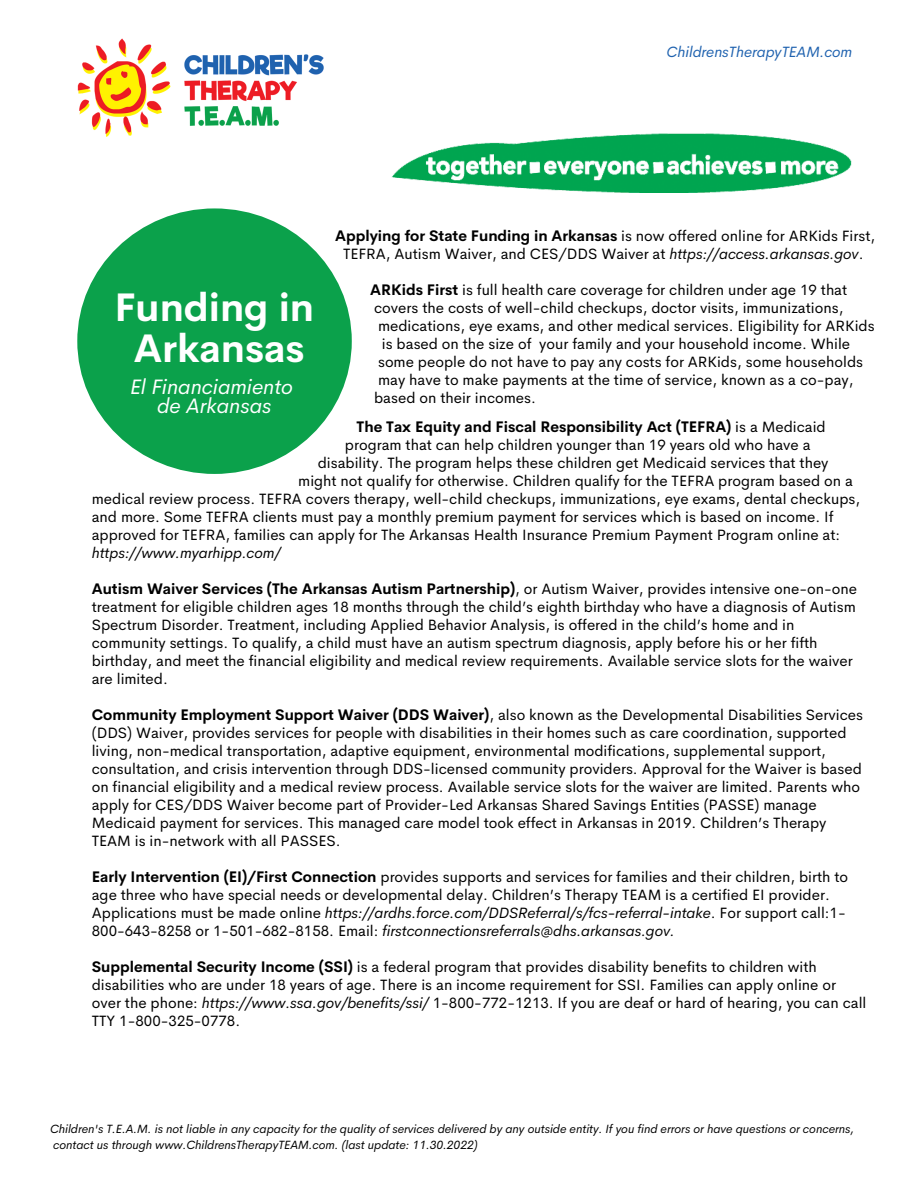
<style>
.page{position:relative;width:918px;height:1188px;background:#fff}
.page>*{position:absolute;margin:0;border:0;box-sizing:border-box;transform-origin:0 0}
.t1{font:700 39px/40.5px "Cerebri Sans";color:#fff;text-align:center}
.t2{font:italic 21px/19.2px "Cerebri Sans";color:#fff;text-align:center}
.t3{font:15px/18px "Cerebri Sans";color:#000}
.t4{font:700 15px "Cerebri Sans";color:#000}
.t5{font:italic 15px "Cerebri Sans";color:#000}
.t6{font:italic 15px "Cerebri Sans";color:#1f62af}
.t7{font:italic 12px/16px "Cerebri Sans";color:#000}
.s1{font-weight:700}
.s2{font-style:italic}
.s3{font-weight:400}
</style>
<div class="page">
<div style="left:77px;top:208px;width:275px;height:266px;background:#0ba14b;border-radius:50%"></div>
<img style="left:391px;top:133px;width:461px;height:60px">
<img style="left:77px;top:38px;width:247px;height:99px">
<p class="t6" style="left:667px;top:42px;width:187px">ChildrensTherapyTEAM.com</p>
<h1 class="t1" style="left:114px;top:287px;width:201px">Funding in<br>Arkansas</h1>
<h2 class="t2" style="left:130px;top:377px;width:164px">El Financiamiento de Arkansas</h2>
<p class="t3" style="left:335px;top:226px;width:542px;text-align:center"><span class="s1">Applying for State Funding in Arkansas</span> is now offered online for ARKids First,<br>TEFRA, Autism Waiver, and CES/DDS Waiver at <span class="s2">https://access.arkansas.gov</span>.</p>
<p class="t3" style="left:370px;top:280px;width:479px"><span class="s1">ARKids First</span> is full health care coverage for children under age 19 that</p>
<p class="t3" style="left:374px;top:298px;width:471px">covers the costs of well-child checkups, doctor visits, immunizations,</p>
<p class="t3" style="left:378px;top:316px;width:498px">medications, eye exams, and other medical services. Eligibility for ARKids</p>
<p class="t3" style="left:382px;top:334px;width:470px">is based on the size of your family and your household income. While</p>
<p class="t3" style="left:378px;top:352px;width:487px">some people do not have to pay any costs for ARKids, some households</p>
<p class="t3" style="left:378px;top:370px;width:477px">may have to make payments at the time of service, known as a co-pay,</p>
<p class="t3" style="left:374px;top:388px;width:163px">based on their incomes.</p>
<p class="t4" style="left:357px;top:417px;width:471px">The Tax Equity and Fiscal Responsibility Act (TEFRA) <span class="s3">is a Medicaid</span></p>
<p class="t3" style="left:345px;top:435px;width:467px">program that can help children younger than 19 years old who have a</p>
<p class="t3" style="left:318px;top:453px;width:512px">disability. The program helps these children get Medicaid services that they</p>
<p class="t3" style="left:298px;top:471px;width:556px">might not qualify for otherwise. Children qualify for the TEFRA program based on a</p>
<p class="t3" style="left:92px;top:489px;width:770px">medical review process. TEFRA covers therapy, well-child checkups, immunizations, eye exams, dental checkups,</p>
<p class="t3" style="left:92px;top:507px;width:743px">and more. Some TEFRA clients must pay a monthly premium payment for services which is based on income. If</p>
<p class="t3" style="left:92px;top:525px;width:750px">approved for TEFRA, families can apply for The Arkansas Health Insurance Premium Payment Program online at:</p>
<p class="t5" style="left:92px;top:543px;width:190px">https://www.myarhipp.com/</p>
<p class="t3" style="left:92px;top:579px;width:767px"><span class="s1">Autism Waiver Services (The Arkansas Autism Partnership)</span>, or Autism Waiver, provides intensive one-on-one treatment for eligible children ages 18 months through the child’s eighth birthday who have a diagnosis of Autism Spectrum Disorder. Treatment, including Applied Behavior Analysis, is offered in the child’s home and in community settings. To qualify, a child must have an autism spectrum diagnosis, apply before his or her fifth birthday, and meet the financial eligibility and medical review requirements. Available service slots for the waiver are limited.</p>
<p class="t3" style="left:92px;top:705px;width:773px"><span class="s1">Community Employment Support Waiver (DDS Waiver)</span>, also known as the Developmental Disabilities Services (DDS) Waiver, provides services for people with disabilities in their homes such as care coordination, supported living, non-medical transportation, adaptive equipment, environmental modifications, supplemental support, consultation, and crisis intervention through DDS-licensed community providers. Approval for the Waiver is based on financial eligibility and a medical review process. Available service slots for the waiver are limited. Parents who apply for CES/DDS Waiver become part of Provider-Led Arkansas Shared Savings Entities (PASSE) manage Medicaid payment for services. This managed care model took effect in Arkansas in 2019. Children’s Therapy TEAM is in-network with all PASSES.</p>
<p class="t3" style="left:92px;top:867px;width:758px"><span class="s1">Early Intervention (EI)/First Connection</span> provides supports and services for families and their children, birth to age three who have special needs or developmental delay. Children’s Therapy TEAM is a certified EI provider.<br>Applications must be made online <span class="s2">https://ardhs.force.com/DDSReferral/s/fcs-referral-intake</span>. For support call:1- 800-643-8258 or 1-501-682-8158. Email: <span class="s2">firstconnectionsreferrals@dhs.arkansas.gov.</span></p>
<p class="t3" style="left:92px;top:957px;width:776px"><span class="s1">Supplemental Security Income (SSI)</span> is a federal program that provides disability benefits to children with disabilities who are under 18 years of age. There is an income requirement for SSI. Families can apply online or over the phone: <span class="s2">https://www.ssa.gov/benefits/ssi/</span> 1-800-772-1213. If you are deaf or hard of hearing, you can call TTY 1-800-325-0778.</p>
<p class="t7" style="left:50px;top:1121px;width:806px">Children's T.E.A.M. is not liable in any capacity for the quality of services delivered by any outside entity. If you find errors or have questions or concerns, contact us through www.ChildrensTherapyTEAM.com. (last update: 11.30.2022)</p>
</div>
